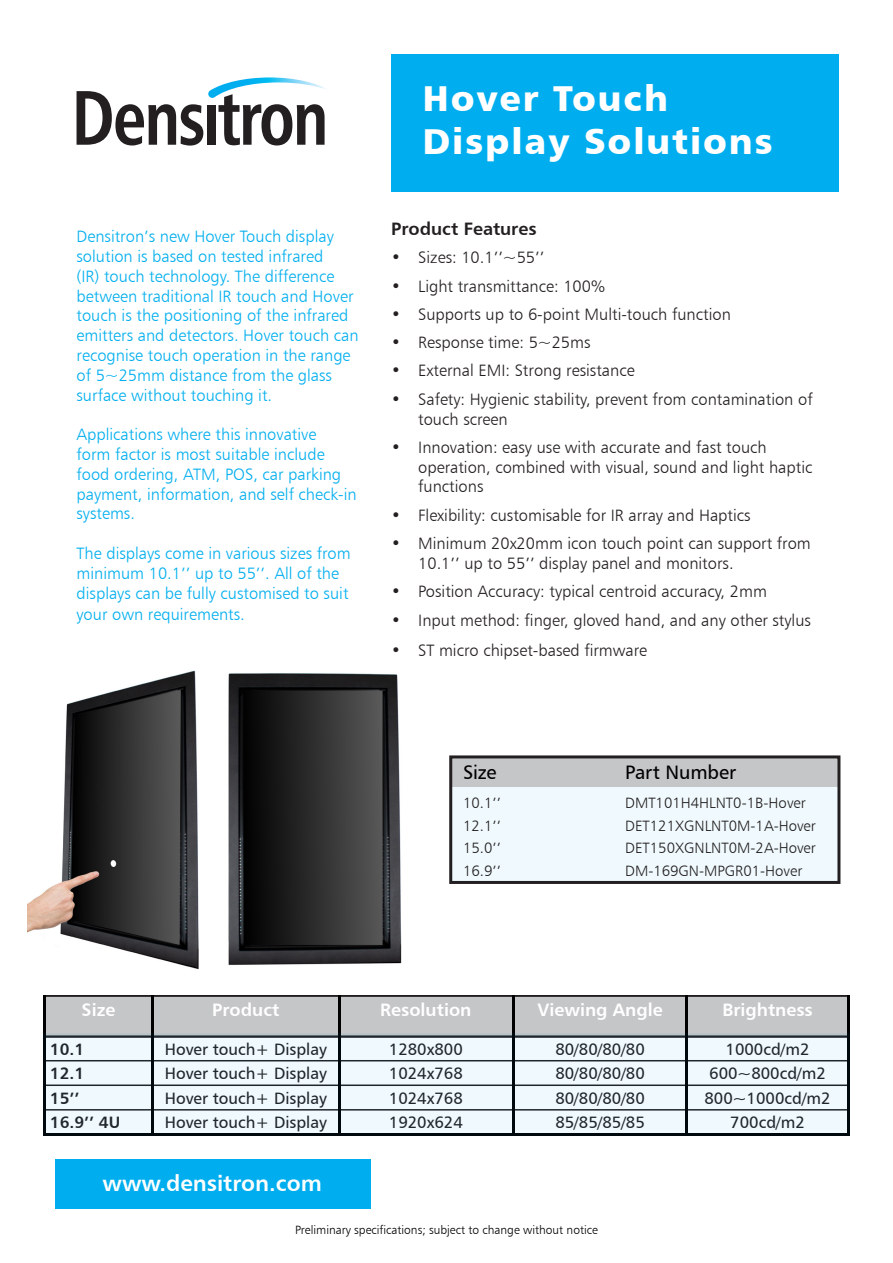
<style>
.page{position:relative;width:893px;height:1263px;background:#fff}
.page>*{position:absolute;margin:0;border:0;box-sizing:border-box;transform-origin:0 0}
.t1{font:36px "Humanist 777 BT Black B";letter-spacing:.05em;color:#fff}
.t2{font:22.5px "Humanist 777 BT Bold B";color:#fff}
.t3{font:19.5px "Humanist 777 BT Roman B";letter-spacing:-.01em;color:#000}
.t4{font:18px "Humanist 777 BT Bold B";color:#fff}
.t5{font:18px "Humanist 777 BT Bold B";color:#231f20}
.t6{font:16.5px/19.8px "Humanist 777 BT Light B";color:#231f20}
.t7{font:16.5px/19.8px "Humanist 777 BT Light B";color:#00aeef}
.t8{font:16.5px "Humanist 777 BT Roman B";color:#231f20}
.t9{font:16.5px "Humanist 777 BT Bold B";color:#231f20}
.t10{font:15px "Humanist 777 BT Light B";color:#231f20}
.t11{font:12px "Humanist 777 BT Light B";color:#000}
</style>
<div class="page">
<div style="left:391px;top:54px;width:448px;height:137px;background:#00aeef"></div>
<svg style="left:77px;top:77px;width:249px;height:69px"></svg>
<div style="left:55px;top:1160px;width:315px;height:49px;background:#00aeef"></div>
<div style="left:43px;top:995px;width:807px;height:43px;background:#c5c6c8;border:2px solid #000"></div>
<hr style="left:43px;top:995px;width:110px;height:1px;background:#231f20">
<hr style="left:153px;top:995px;width:186px;height:1px;background:#231f20">
<hr style="left:152px;top:996px;width:2px;height:39px;background:#231f20">
<hr style="left:339px;top:995px;width:174px;height:1px;background:#231f20">
<hr style="left:338px;top:996px;width:1px;height:39px;background:#231f20">
<hr style="left:513px;top:995px;width:174px;height:1px;background:#231f20">
<hr style="left:687px;top:995px;width:162px;height:1px;background:#231f20">
<hr style="left:686px;top:996px;width:2px;height:39px;background:#231f20">
<hr style="left:847px;top:996px;width:2px;height:39px;background:#231f20">
<hr style="left:151px;top:995px;width:2px;height:140px;background:#000">
<hr style="left:339px;top:995px;width:2px;height:140px;background:#000">
<hr style="left:512px;top:995px;width:2px;height:140px;background:#000">
<hr style="left:685px;top:995px;width:2px;height:140px;background:#000">
<hr style="left:848px;top:995px;width:2px;height:140px;background:#000">
<hr style="left:43px;top:995px;width:2px;height:140px;background:#000">
<svg style="left:43px;top:1033px;width:807px;height:102px;fill:#f0fafe"></svg>
<div style="left:451px;top:757px;width:388px;height:30px;background:#c5c6c8"></div>
<div style="left:451px;top:787px;width:388px;height:95px;background:#f0fafe"></div>
<img style="left:228px;top:673px;width:174px;height:292px">
<img style="left:27px;top:670px;width:172px;height:300px">
<div style="left:449px;top:755px;width:391px;height:129px;border:3px solid #231f20"></div>
<p class="t7" style="left:77px;top:226px;width:284px">Densitron’s new Hover Touch display solution is based on tested infrared<br>(IR) touch technology. The difference between traditional IR touch and Hover touch is the positioning of the infrared emitters and detectors. Hover touch can recognise touch operation in the range of 5~25mm distance from the glass surface without touching it.</p>
<p class="t7" style="left:77px;top:424px;width:282px">Applications where this innovative<br>form factor is most suitable include food ordering, ATM, POS, car parking payment, information, and self check-in systems.</p>
<p class="t7" style="left:77px;top:543px;width:276px">The displays come in various sizes from minimum 10.1’’ up to 55’’. All of the displays can be fully customised to suit</p>
<p class="t7" style="left:77px;top:604px;width:170px">your own requirements.</p>
<p class="t1" style="left:423px;top:76px;width:247px">Hover Touch</p>
<p class="t1" style="left:423px;top:119px;width:351px">Display Solutions</p>
<p class="t5" style="left:391px;top:217px;width:147px">Product Features</p>
<p class="t6" style="left:391px;top:247px;width:155px">• Sizes: 10.1’’~55’’</p>
<p class="t6" style="left:391px;top:276px;width:215px">• Light transmittance: 100%</p>
<p class="t6" style="left:391px;top:304px;width:341px">• Supports up to 6-point Multi-touch function</p>
<p class="t6" style="left:391px;top:332px;width:201px">• Response time: 5~25ms</p>
<p class="t6" style="left:391px;top:361px;width:245px">• External EMI: Strong resistance</p>
<p class="t6" style="left:418px;top:389px;width:396px;text-indent:-27px">• Safety: Hygienic stability, prevent from contamination of touch screen</p>
<p class="t6" style="left:418px;top:437px;width:396px;text-indent:-27px">• Innovation: easy use with accurate and fast touch operation, combined with visual, sound and light haptic functions</p>
<p class="t6" style="left:391px;top:505px;width:361px">• Flexibility: customisable for IR array and Haptics</p>
<p class="t6" style="left:418px;top:533px;width:394px;text-indent:-27px">• Minimum 20x20mm icon touch point can support from<br>10.1’’ up to 55’’ display panel and monitors.</p>
<p class="t6" style="left:391px;top:581px;width:377px">• Position Accuracy: typical centroid accuracy, 2mm</p>
<p class="t6" style="left:391px;top:610px;width:421px">• Input method: finger, gloved hand, and any other stylus</p>
<p class="t6" style="left:391px;top:640px;width:258px">• ST micro chipset-based firmware</p>
<p class="t3" style="left:463px;top:760px;width:35px">Size</p>
<p class="t3" style="left:625px;top:760px;width:113px">Part Number</p>
<p class="t10" style="left:463px;top:794px;width:39px">10.1’’</p>
<p class="t10" style="left:625px;top:794px;width:182px">DMT101H4HLNT0-1B-Hover</p>
<p class="t10" style="left:463px;top:816px;width:39px">12.1’’</p>
<p class="t10" style="left:625px;top:816px;width:192px">DET121XGNLNT0M-1A-Hover</p>
<p class="t10" style="left:463px;top:839px;width:39px">15.0’’</p>
<p class="t10" style="left:625px;top:839px;width:192px">DET150XGNLNT0M-2A-Hover</p>
<p class="t10" style="left:463px;top:861px;width:39px">16.9’’</p>
<p class="t10" style="left:625px;top:861px;width:179px">DM-169GN-MPGR01-Hover</p>
<p class="t4" style="left:82px;top:998px;width:35px">Size</p>
<p class="t4" style="left:212px;top:998px;width:69px">Product</p>
<p class="t4" style="left:380px;top:998px;width:93px">Resolution</p>
<p class="t4" style="left:538px;top:998px;width:126px">Viewing Angle</p>
<p class="t4" style="left:722px;top:998px;width:92px">Brightness</p>
<p class="t9" style="left:50px;top:1038px;width:36px">10.1</p>
<p class="t8" style="left:165px;top:1039px;width:164px">Hover touch+ Display</p>
<p class="t8" style="left:389px;top:1039px;width:75px">1280x800</p>
<p class="t8" style="left:555px;top:1039px;width:91px">80/80/80/80</p>
<p class="t8" style="left:725px;top:1039px;width:86px">1000cd/m2</p>
<p class="t9" style="left:50px;top:1063px;width:36px">12.1</p>
<p class="t8" style="left:165px;top:1063px;width:164px">Hover touch+ Display</p>
<p class="t8" style="left:389px;top:1063px;width:75px">1024x768</p>
<p class="t8" style="left:555px;top:1063px;width:91px">80/80/80/80</p>
<p class="t8" style="left:709px;top:1063px;width:118px">600~800cd/m2</p>
<p class="t9" style="left:50px;top:1088px;width:31px">15’’</p>
<p class="t8" style="left:165px;top:1088px;width:164px">Hover touch+ Display</p>
<p class="t8" style="left:389px;top:1088px;width:75px">1024x768</p>
<p class="t8" style="left:555px;top:1088px;width:91px">80/80/80/80</p>
<p class="t8" style="left:704px;top:1088px;width:128px">800~1000cd/m2</p>
<p class="t9" style="left:50px;top:1112px;width:72px">16.9’’ 4U</p>
<p class="t8" style="left:165px;top:1112px;width:164px">Hover touch+ Display</p>
<p class="t8" style="left:389px;top:1112px;width:75px">1920x624</p>
<p class="t8" style="left:555px;top:1112px;width:91px">85/85/85/85</p>
<p class="t8" style="left:730px;top:1112px;width:76px">700cd/m2</p>
<p class="t2" style="left:103px;top:1169px;width:221px">www.densitron.com</p>
<p class="t11" style="left:295px;top:1222px;width:304px">Preliminary specifications; subject to change without notice</p>
</div>
